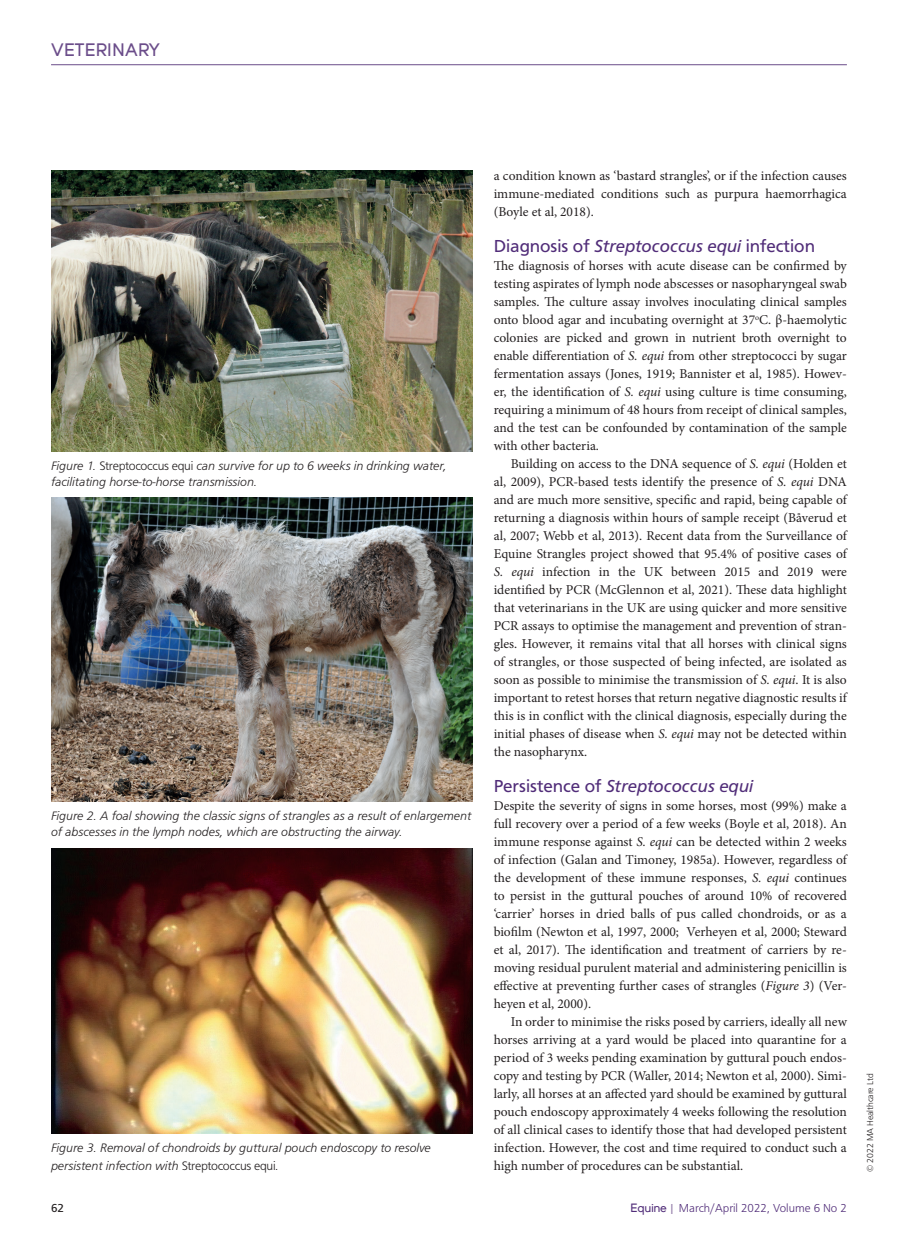
<style>
.page{position:relative;width:915px;height:1242px;background:#fff}
.page>*{position:absolute;margin:0;border:0;box-sizing:border-box;transform-origin:0 0}
.t1{font:18px "Frutus T";color:#512d79}
.t2{font:italic 18px "Frutus T";color:#512d79}
.t3{font:18px "Young";color:#6b4d8a}
.t4{font:13.5px/18px "Minion Pro";color:#231f20;text-align:justify}
.t5{font:italic 300 12.75px/15.3px "Frutus T";color:#231f20}
.t6{font:300 12px "Frutus T";color:#512d79}
.t7{font:12px "Frutus T";color:#231f20}
.t8{font:300 9px "Frutus T";letter-spacing:-.01em;color:#231f20}
.s1{font-style:normal}
.s2{font-style:italic}
.s3{font-family:"Young";font-weight:400}
.s4{font-weight:400;color:#9781ac}
</style>
<div class="page">
<img style="left:51px;top:498px;width:421px;height:303px">
<hr style="left:51px;top:64px;width:795px;height:1px;background:#6b4d8a">
<img style="left:51px;top:170px;width:421px;height:282px">
<img style="left:51px;top:849px;width:421px;height:285px">
<h1 class="t3" style="left:51px;top:40px;width:110px">VETERINARY</h1>
<p class="t5" style="left:51px;top:458px;width:397px">Figure 1. <span class="s1">Streptococcus equi</span> can survive for up to 6 weeks in drinking water, facilitating horse-to-horse transmission.</p>
<p class="t5" style="left:51px;top:808px;width:421px">Figure 2. A foal showing the classic signs of strangles as a result of enlargement of abscesses in the lymph nodes, which are obstructing the airway.</p>
<p class="t5" style="left:51px;top:1139px;width:381px;line-height:18px">Figure 3. Removal of chondroids by guttural pouch endoscopy to resolve persistent infection with <span class="s1">Streptococcus equi</span>.</p>
<p class="t4" style="left:493px;top:167px;width:354px">a condition known as ‘bastard strangles’, or if the infection causes immune-mediated conditions such as purpura haemorrhagica (Boyle et al, 2018).</p>
<h1 class="t1" style="left:493px;top:236px;width:323px">Diagnosis of <span class="s2">Streptococcus equi</span> infection</h1>
<p class="t4" style="left:493px;top:257px;width:354px">The diagnosis of horses with acute disease can be confirmed by testing aspirates of lymph node abscesses or nasopharyngeal swab samples. The culture assay involves inoculating clinical samples onto blood agar and incubating overnight at 37<sup>o</sup>C. β-haemolytic colonies are picked and grown in nutrient broth overnight to enable differentiation of <span class="s2">S. equi</span> from other streptococci by sugar fermentation assays (Jones, 1919; Bannister et al, 1985). Howev&shy;er, the identification of <span class="s2">S. equi</span> using culture is time consuming, requiring a minimum of 48 hours from receipt of clinical samples, and the test can be confounded by contamination of the sample with other bacteria.</p>
<p class="t4" style="left:493px;top:455px;width:354px;text-indent:17px">Building on access to the DNA sequence of <span class="s2">S. equi</span> (Holden et al, 2009), PCR-based tests identify the presence of <span class="s2">S. equi</span> DNA and are much more sensitive, specific and rapid, being capable of returning a diagnosis within hours of sample receipt (Båverud et al, 2007; Webb et al, 2013). Recent data from the Surveillance of Equine Strangles project showed that 95.4% of positive cases of <span class="s2">S. equi</span> infection in the UK between 2015 and 2019 were identified by PCR (McGlennon et al, 2021). These data highlight that veterinarians in the UK are using quicker and more sensitive PCR assays to optimise the management and prevention of stran&shy;gles. However, it remains vital that all horses with clinical signs of strangles, or those suspected of being infected, are isolated as soon as possible to minimise the transmission of <span class="s2">S. equi</span>. It is also important to retest horses that return negative diagnostic results if this is in conflict with the clinical diagnosis, especially during the initial phases of disease when <span class="s2">S. equi</span> may not be detected within the nasopharynx.</p>
<h1 class="t2" style="left:493px;top:776px;width:261px"><span class="s1">Persistence of</span> Streptococcus equi</h1>
<p class="t4" style="left:493px;top:797px;width:354px">Despite the severity of signs in some horses, most (99%) make a full recovery over a period of a few weeks (Boyle et al, 2018). An immune response against <span class="s2">S. equi</span> can be detected within 2 weeks of infection (Galan and Timoney, 1985a). However, regardless of the development of these immune responses, <span class="s2">S. equi</span> continues to persist in the guttural pouches of around 10% of recovered ‘carrier’ horses in dried balls of pus called chondroids, or as a biofilm (Newton et al, 1997, 2000; Verheyen et al, 2000; Steward et al, 2017). The identification and treatment of carriers by re&shy;moving residual purulent material and administering penicillin is effective at preventing further cases of strangles (<span class="s2">Figure 3</span>) (Ver&shy;heyen et al, 2000).</p>
<p class="t4" style="left:493px;top:1013px;width:354px;text-indent:17px">In order to minimise the risks posed by carriers, ideally all new horses arriving at a yard would be placed into quarantine for a period of 3 weeks pending examination by guttural pouch endos&shy;copy and testing by PCR (Waller, 2014; Newton et al, 2000). Simi&shy;larly, all horses at an affected yard should be examined by guttural pouch endoscopy approximately 4 weeks following the resolution of all clinical cases to identify those that had developed persistent infection. However, the cost and time required to conduct such a high number of procedures can be substantial.</p>
<p class="t7" style="left:51px;top:1200px;width:14px">62</p>
<p class="t6" style="left:630px;top:1200px;width:218px"><span class="s3">Equine</span> <span class="s4">|</span> March/April 2022, Volume 6 No 2</p>
<p class="t8" style="left:864px;top:1171px;width:100px;rotate:-90deg">© 2022 MA Healthcare Ltd</p>
</div>
